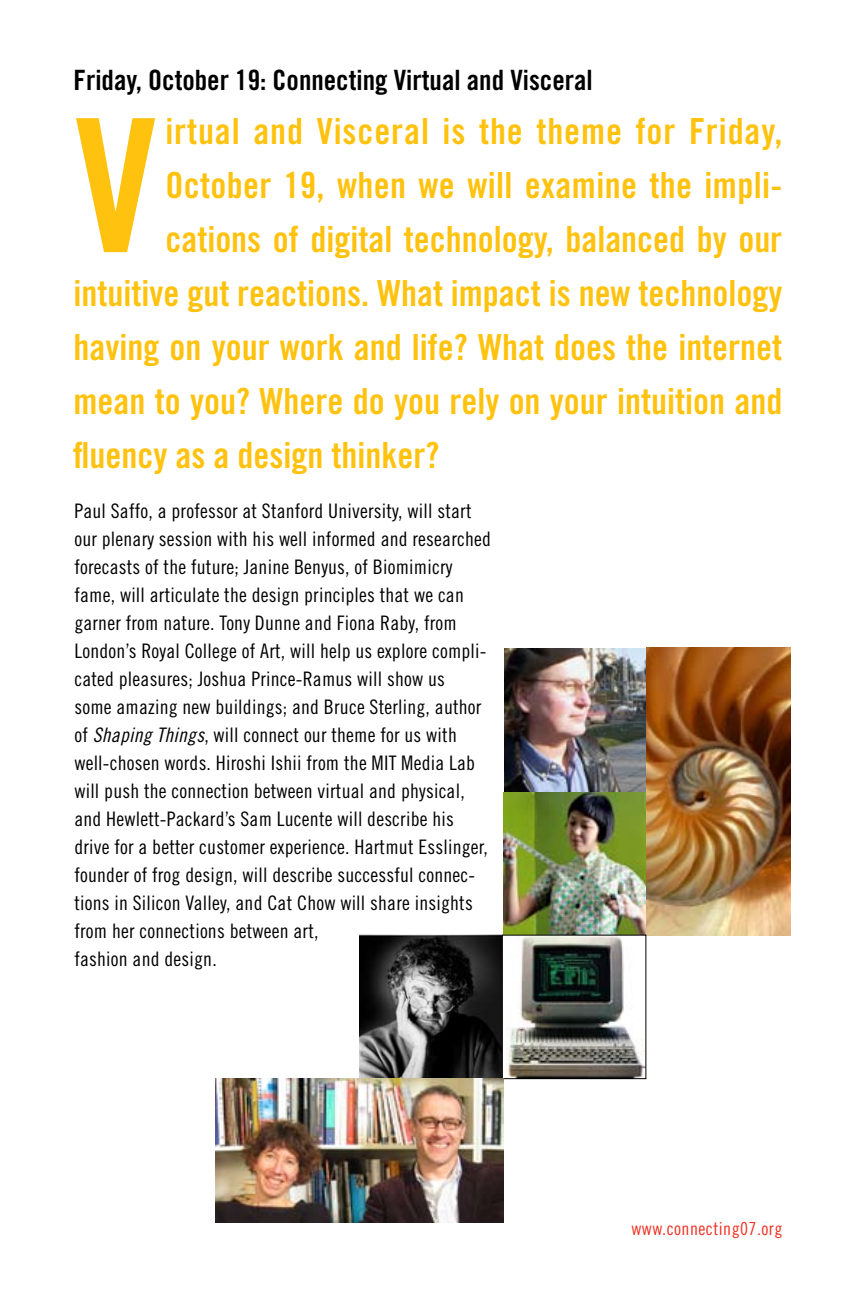
<style>
.page{position:relative;width:864px;height:1296px;background:#fff}
.page>*{position:absolute;margin:0;border:0;box-sizing:border-box;transform-origin:0 0}
.t1{font:185.6px "Trade Gothic Bold Cond Twenty";color:#ffc20e}
.t2{font:36px "Trade Gothic Bold Cond Twenty";color:#ffc20e}
.t3{font:36px "Trade Gothic Bold Cond Twenty";letter-spacing:.025em;color:#ffc20e}
.t4{font:28px "Trade Gothic Bold Cond Twenty";color:#000}
.t5{font:20px/28px "Trade Gothic Cond Eighteen";letter-spacing:.01em;color:#000}
.t6{font:18px "Trade Gothic Cond Eighteen";letter-spacing:.025em;color:#ee3224}
.s1{font-family:"Trade Gothic Cond Eighteen Obl"}
</style>
<div class="page">
<img style="left:360px;top:935px;width:142px;height:144px">
<img style="left:503px;top:647px;width:287px;height:288px">
<img style="left:506px;top:937px;width:138px;height:140px">
<div style="left:502px;top:935px;width:144px;height:144px;border:1px solid #000"></div>
<img style="left:215px;top:1079px;width:288px;height:144px">
<h3 class="t4" style="left:74px;top:63px;width:521px">Friday, October 19: Connecting Virtual and Visceral</h3>
<h2 class="t3" style="left:165px;top:109px;width:619px">irtual and Visceral is the theme for Friday,</h2>
<h2 class="t2" style="left:165px;top:163px;width:619px">October 19, when we will examine the impli-</h2>
<h2 class="t2" style="left:165px;top:217px;width:618px">cations of digital technology, balanced by our</h2>
<h2 class="t2" style="left:74px;top:271px;width:710px">intuitive gut reactions. What impact is new technology</h2>
<h2 class="t2" style="left:74px;top:325px;width:710px">having on your work and life? What does the internet</h2>
<h2 class="t2" style="left:74px;top:379px;width:710px">mean to you? Where do you rely on your intuition and</h2>
<h2 class="t2" style="left:74px;top:433px;width:367px">fluency as a design thinker?</h2>
<h1 class="t1" style="left:74px;top:73px;width:84px">V</h1>
<p class="t5" style="left:74px;top:496px;width:418px">Paul Saffo, a professor at Stanford University, will start our plenary session with his well informed and researched forecasts of the future; Janine Benyus, of Biomimicry fame, will articulate the design principles that we can garner from nature. Tony Dunne and Fiona Raby, from London’s Royal College of Art, will help us explore compli&shy;cated pleasures; Joshua Prince-Ramus will show us<br>some amazing new buildings; and Bruce Sterling, author of <span class="s1">Shaping Things</span>, will connect our theme for us with well-chosen words. Hiroshi Ishii from the MIT Media Lab will push the connection between virtual and physical, and Hewlett-Packard’s Sam Lucente will describe his drive for a better customer experience. Hartmut Esslinger, founder of frog design, will describe successful connec&shy;tions in Silicon Valley, and Cat Chow will share insights from her connections between art,<br>fashion and design.</p>
<p class="t6" style="left:632px;top:1218px;width:152px">www.connecting07.org</p>
</div>
